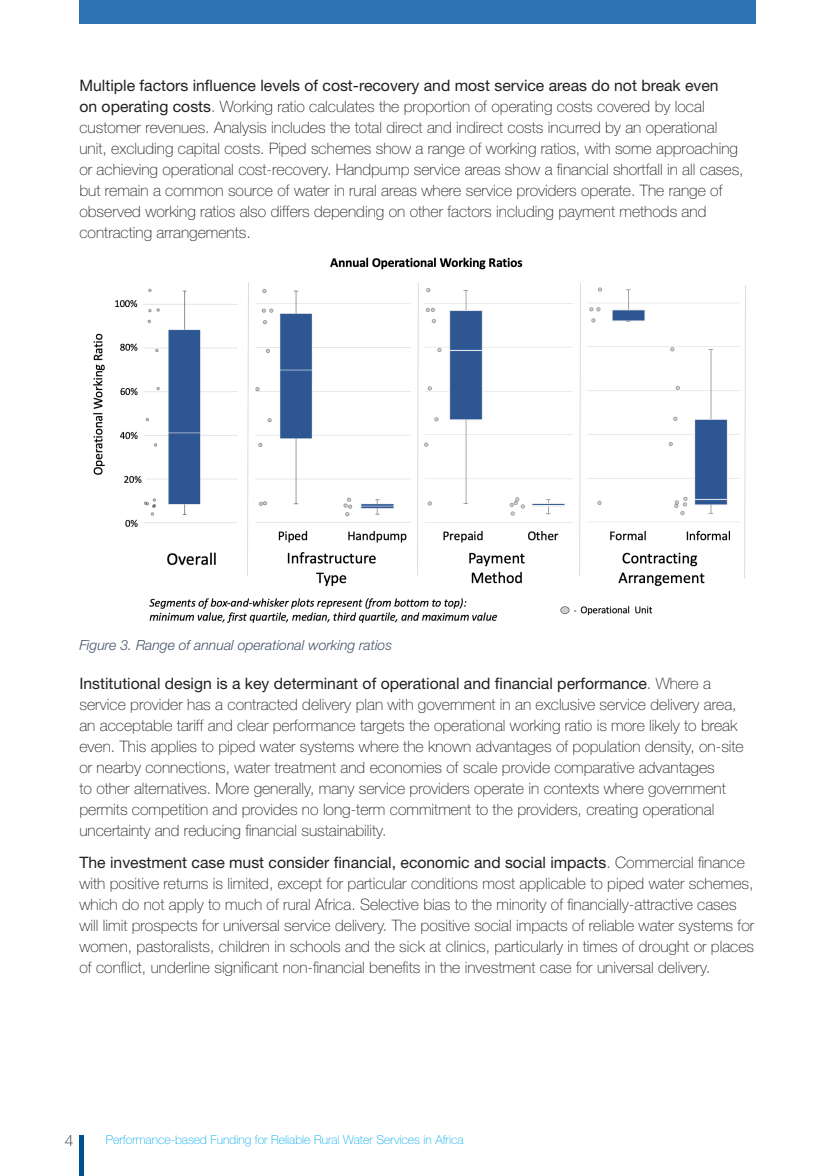
<style>
.page{position:relative;width:834px;height:1176px;background:#fff}
.page>*{position:absolute;margin:0;border:0;box-sizing:border-box;transform-origin:0 0}
.Body_2_with_intro_li{font:100 15.75px/21px "Helvetica Neue LT Std";color:#231f20}
.Body_2_with_intro_li-2{font:italic 300 14px "Helvetica Neue LT Std";color:#44546a}
.t1{font:100 12.25px "Helvetica Neue LT Std";color:#00aeef}
.s1{font-weight:400}
</style>
<div class="page">
<div style="left:79px;top:0;width:676px;height:23px;background:#2e74b5"></div>
<div style="left:79px;top:1135px;width:5px;height:41px;background:#005190"></div>
<img style="left:93px;top:257px;width:653px;height:366px">
<p class="Body_2_with_intro_li" style="left:79px;top:75px;width:665px"><span class="s1">Multiple factors influence levels of cost-recovery and most service areas do not break even<br>on operating costs</span>. Working ratio calculates the proportion of operating costs covered by local customer revenues. Analysis includes the total direct and indirect costs incurred by an operational unit, excluding capital costs. Piped schemes show a range of working ratios, with some approaching or achieving operational cost-recovery. Handpump service areas show a financial shortfall in all cases, but remain a common source of water in rural areas where service providers operate. The range of observed working ratios also differs depending on other factors including payment methods and contracting arrangements.</p>
<p class="Body_2_with_intro_li-2" style="left:79px;top:637px;width:314px">Figure 3. Range of annual operational working ratios</p>
<p class="Body_2_with_intro_li" style="left:79px;top:673px;width:665px"><span class="s1">Institutional design is a key determinant of operational and financial performance</span>. Where a service provider has a contracted delivery plan with government in an exclusive service delivery area, an acceptable tariff and clear performance targets the operational working ratio is more likely to break even. This applies to piped water systems where the known advantages of population density, on-site or nearby connections, water treatment and economies of scale provide comparative advantages<br>to other alternatives. More generally, many service providers operate in contexts where government permits competition and provides no long-term commitment to the providers, creating operational uncertainty and reducing financial sustainability.</p>
<p class="Body_2_with_intro_li" style="left:79px;top:852px;width:676px"><span class="s1">The investment case must consider financial, economic and social impacts</span>. Commercial finance with positive returns is limited, except for particular conditions most applicable to piped water schemes, which do not apply to much of rural Africa. Selective bias to the minority of financially-attractive cases will limit prospects for universal service delivery. The positive social impacts of reliable water systems for women, pastoralists, children in schools and the sick at clinics, particularly in times of drought or places of conflict, underline significant non-financial benefits in the investment case for universal delivery.</p>
<p class="Body_2_with_intro_li" style="left:65px;top:1130px;width:10px">4</p>
<p class="t1" style="left:106px;top:1132px;width:359px">Performance-based Funding for Reliable Rural Water Services in Africa</p>
</div>
